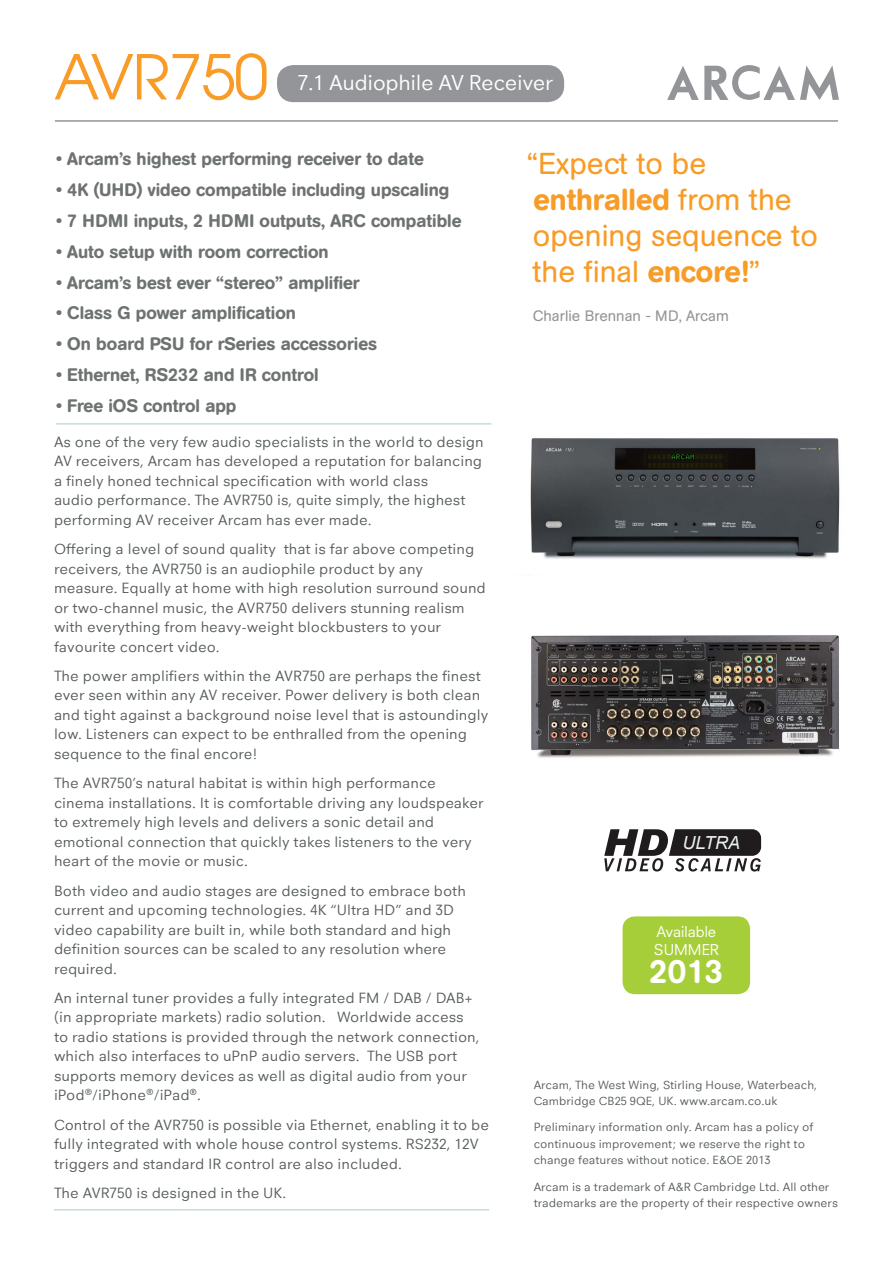
<style>
.page{position:relative;width:893px;height:1263px;background:#fff}
.page>*{position:absolute;margin:0;border:0;box-sizing:border-box;transform-origin:0 0}
.t1{font:61.5px "ITC Avant Garde Std";letter-spacing:-.02em;color:#f89c27}
.t2{font:500 33px "AG Book Rounded BQ";color:#fff}
.t3{font:30px/36px "AG Book Rounded BQ";color:#f89c27}
.t4{font:21.75px "Neuzeit Office";letter-spacing:-.02em;color:#fff}
.t5{font:500 18px "AG Book Rounded BQ";color:#6e7372}
.t6{font:italic 18px "Arial";color:#ebf2f3}
.t7{font:15px/19.5px "Neuzeit Office";color:#555c5b}
.t8{font:15px "AG Book Rounded BQ";color:#939598}
.t9{font:14.55px "Neuzeit SLT Std";color:#fff}
.t10{font:12px/16.5px "Neuzeit Office";color:#555c5b}
.s1{font-weight:500}
</style>
<div class="page">
<div style="left:277px;top:65px;width:287px;height:37px;background:#939598;border-radius:16px"></div>
<svg style="left:667px;top:65px;width:172px;height:35px"></svg>
<hr style="left:55px;top:120px;width:783px;height:2px;background:#939598">
<div style="left:622px;top:916px;width:128px;height:78px;background:#a6ce39;border-radius:12px"></div>
<img style="left:531px;top:635px;width:308px;height:123px">
<img style="left:530px;top:438px;width:310px;height:121px">
<hr style="left:56px;top:423px;width:435px;height:2px;background:#c1dedc">
<svg style="left:604px;top:829px;width:157px;height:42px"></svg>
<hr style="left:54px;top:1209px;width:435px;height:1px;background:#c1dedc">
<h1 class="t1" style="left:54px;top:39px;width:216px">AVR750</h1>
<h3 class="t4" style="left:297px;top:70px;width:257px">7.1 Audiophile AV Receiver</h3>
<p class="t5" style="left:56px;top:148px;width:369px">• Arcam’s highest performing receiver to date</p>
<p class="t5" style="left:56px;top:179px;width:395px">• 4K (UHD) video compatible including upscaling</p>
<p class="t5" style="left:56px;top:210px;width:407px">• 7 HDMI inputs, 2 HDMI outputs, ARC compatible</p>
<p class="t5" style="left:56px;top:241px;width:274px">• Auto setup with room correction</p>
<p class="t5" style="left:56px;top:272px;width:305px">• Arcam’s best ever “stereo” amplifier</p>
<p class="t5" style="left:56px;top:303px;width:241px">• Class G power amplification</p>
<p class="t5" style="left:56px;top:333px;width:323px">• On board PSU for rSeries accessories</p>
<p class="t5" style="left:56px;top:364px;width:264px">• Ethernet, RS232 and IR control</p>
<p class="t5" style="left:56px;top:395px;width:182px">• Free iOS control app</p>
<p class="t7" style="left:54px;top:432px;width:431px">As one of the very few audio specialists in the world to design AV receivers, Arcam has developed a reputation for balancing a finely honed technical specification with world class<br>audio performance. The AVR750 is, quite simply, the highest performing AV receiver Arcam has ever made.</p>
<p class="t7" style="left:54px;top:539px;width:433px">Offering a level of sound quality that is far above competing receivers, the AVR750 is an audiophile product by any measure. Equally at home with high resolution surround sound or two-channel music, the AVR750 delivers stunning realism with everything from heavy-weight blockbusters to your favourite concert video.</p>
<p class="t7" style="left:54px;top:666px;width:436px">The power amplifiers within the AVR750 are perhaps the finest ever seen within any AV receiver. Power delivery is both clean and tight against a background noise level that is astoundingly low. Listeners can expect to be enthralled from the opening sequence to the final encore!</p>
<p class="t7" style="left:54px;top:773px;width:431px">The AVR750’s natural habitat is within high performance cinema installations. It is comfortable driving any loudspeaker to extremely high levels and delivers a sonic detail and emotional connection that quickly takes listeners to the very heart of the movie or music.</p>
<p class="t7" style="left:54px;top:881px;width:413px">Both video and audio stages are designed to embrace both current and upcoming technologies. 4K “Ultra HD” and 3D video capability are built in, while both standard and high definition sources can be scaled to any resolution where required.</p>
<p class="t7" style="left:54px;top:988px;width:427px">An internal tuner provides a fully integrated FM / DAB / DAB+ (in appropriate markets) radio solution. Worldwide access to radio stations is provided through the network connection, which also interfaces to uPnP audio servers. The USB port supports memory devices as well as digital audio from your iPod<sup>®</sup>/iPhone<sup>®</sup>/iPad<sup>®</sup>.</p>
<p class="t7" style="left:54px;top:1115px;width:437px">Control of the AVR750 is possible via Ethernet, enabling it to be fully integrated with whole house control systems. RS232, 12V triggers and standard IR control are also included.</p>
<p class="t7" style="left:54px;top:1183px;width:234px">The AVR750 is designed in the UK.</p>
<p class="t3" style="left:527px;top:146px;width:292px">“Expect to be <span class="s1">enthralled</span> from the opening sequence to the final <span class="s1">encore!</span>”</p>
<p class="t8" style="left:533px;top:308px;width:198px">Charlie Brennan - MD, Arcam</p>
<p class="t6" style="left:682px;top:831px;width:59px">ULTRA</p>
<p class="t9" style="left:657px;top:922px;width:61px">Available</p>
<p class="t9" style="left:654px;top:941px;width:66px">SUMMER</p>
<p class="t2" style="left:649px;top:952px;width:76px">2013</p>
<p class="t10" style="left:534px;top:1076px;width:285px">Arcam, The West Wing, Stirling House, Waterbeach,<br>Cambridge CB25 9QE, UK. www.arcam.co.uk</p>
<p class="t10" style="left:534px;top:1119px;width:281px">Preliminary information only. Arcam has a policy of continuous improvement; we reserve the right to change features without notice. E&amp;OE 2013</p>
<p class="t10" style="left:534px;top:1178px;width:306px">Arcam is a trademark of A&amp;R Cambridge Ltd. All other trademarks are the property of their respective owners</p>
</div>
